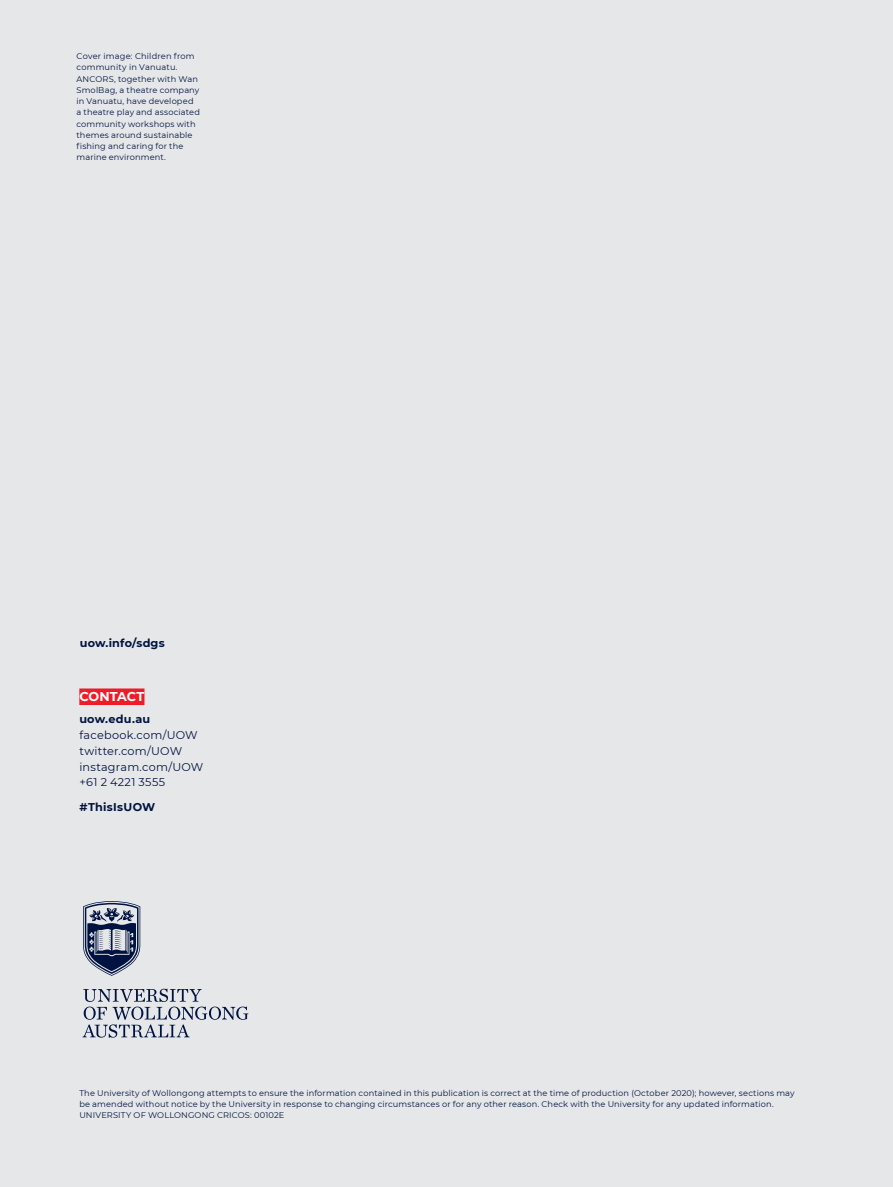
<style>
.page{position:relative;width:893px;height:1187px;background:#fff}
.page>*{position:absolute;margin:0;border:0;box-sizing:border-box;transform-origin:0 0}
.t1{font:700 12.75px "Montserrat";letter-spacing:.005em;color:#fff}
.t2{font:11.25px/15.8px "Montserrat";letter-spacing:.02em;color:#001340}
.t3{font:700 11.25px "Montserrat";letter-spacing:.02em;color:#001340}
.t4{font:8.25px/11.2px "Montserrat";letter-spacing:.015em;color:#001340}
</style>
<div class="page">
<div style="left:0;top:0;width:893px;height:1186px;background:#e6e7e9"></div>
<svg style="left:83px;top:988px;width:165px;height:49px;background:#bec2cc"></svg>
<svg style="left:83px;top:901px;width:57px;height:74px;background:#7a849a"></svg>
<div style="left:79px;top:688px;width:65px;height:17px;background:#ee1c28"></div>
<p class="t4" style="left:77px;top:50px;width:125px">Cover image: Children from community in Vanuatu.<br>ANCORS, together with Wan<br>SmolBag, a theatre company in Vanuatu, have developed a theatre play and associated community workshops with themes around sustainable fishing and caring for the marine environment.</p>
<h2 class="t3" style="left:80px;top:634px;width:86px">uow.info/sdgs</h2>
<h1 class="t1" style="left:79px;top:687px;width:67px">CONTACT</h1>
<h2 class="t3" style="left:79px;top:711px;width:72px">uow.edu.au</h2>
<h2 class="t2" style="left:79px;top:726px;width:126px">facebook.com/UOW twitter.com/UOW instagram.com/UOW +61 2 4221 3555</h2>
<h2 class="t3" style="left:79px;top:798px;width:77px">#ThisIsUOW</h2>
<p class="t4" style="left:79px;top:1086px;width:717px">The University of Wollongong attempts to ensure the information contained in this publication is correct at the time of production (October 2020); however, sections may be amended without notice by the University in response to changing circumstances or for any other reason. Check with the University for any updated information.<br>UNIVERSITY OF WOLLONGONG CRICOS: 00102E</p>
</div>
